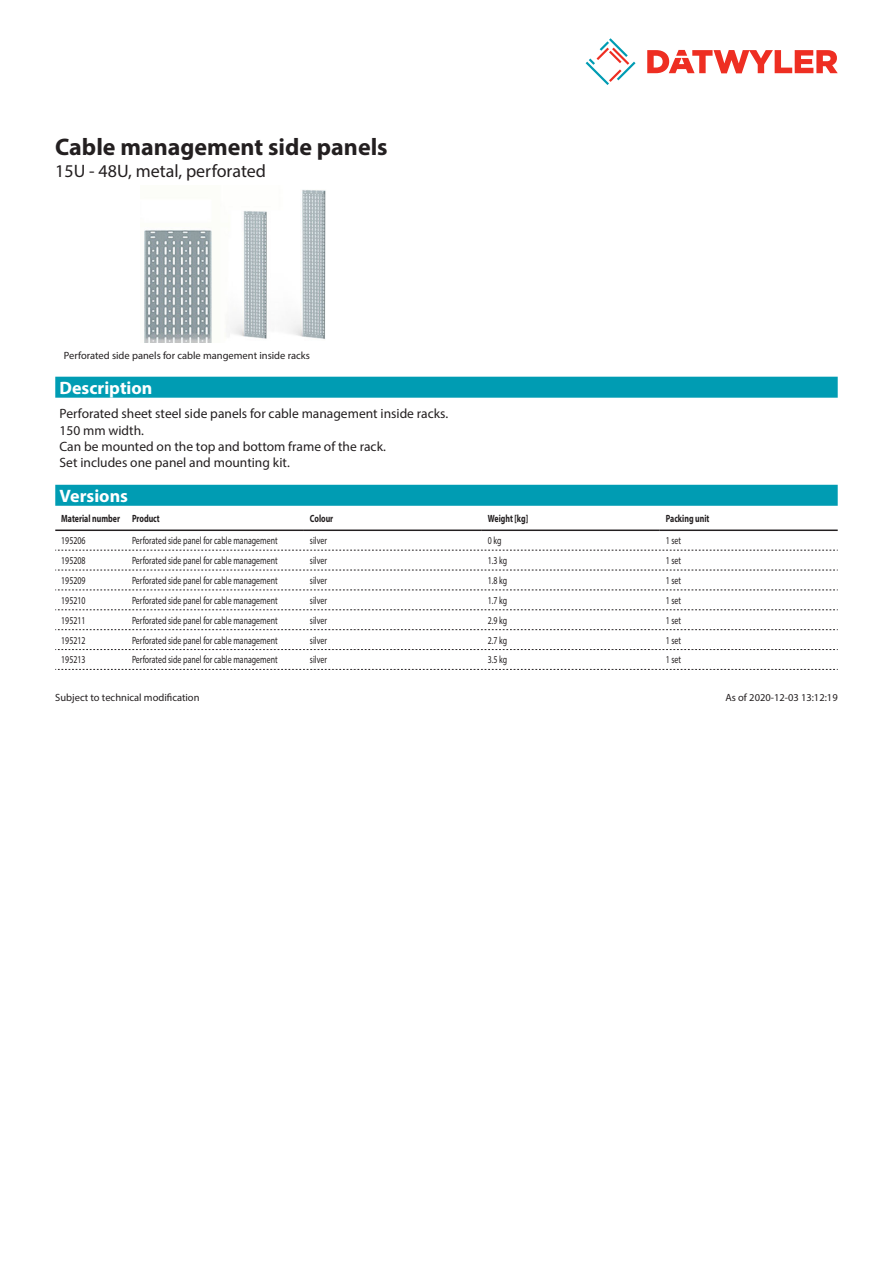
<style>
.page{position:relative;width:893px;height:1263px;background:#fff}
.page>*{position:absolute;margin:0;border:0;box-sizing:border-box;transform-origin:0 0}
.Product_Head{font:700 24px "Myriad Pro";color:#231f20}
.SubHead{font:18px "Myriad Pro";color:#231f20}
.Standard_Head_Proper{font:700 18px "Myriad Pro";color:#fff}
.Standard_text{font:13.5px/16.2px "Myriad Pro";color:#231f20}
.myriadlight{font:10.5px "Myriad Pro";color:#231f20;scale:.75 1}
.Footnote{font:10.5px "Myriad Pro";color:#231f20}
.imagetext{font:10.5px "Myriad Pro";color:#231f20}
.myriadbold{font:700 10.5px "Myriad Pro";color:#231f20;scale:.75 1}
</style>
<div class="page">
<svg style="left:586px;top:38px;width:49px;height:47px"></svg>
<svg style="left:647px;top:50px;width:191px;height:23px"></svg>
<img style="left:144px;top:190px;width:182px;height:153px">
<div style="left:55px;top:485px;width:783px;height:21px;background:#009cb3"></div>
<hr style="left:55px;top:529px;width:71px;height:2px;background:#231f20">
<hr style="left:126px;top:529px;width:178px;height:2px;background:#231f20">
<hr style="left:304px;top:529px;width:178px;height:2px;background:#231f20">
<hr style="left:482px;top:529px;width:178px;height:2px;background:#231f20">
<hr style="left:660px;top:529px;width:178px;height:2px;background:#231f20">
<svg style="left:55px;top:550px;width:783px;height:1px"></svg>
<svg style="left:55px;top:570px;width:783px;height:1px"></svg>
<svg style="left:55px;top:590px;width:783px;height:1px"></svg>
<svg style="left:55px;top:609px;width:783px;height:1px"></svg>
<svg style="left:55px;top:629px;width:783px;height:1px"></svg>
<svg style="left:55px;top:649px;width:783px;height:1px"></svg>
<svg style="left:55px;top:669px;width:783px;height:1px"></svg>
<div style="left:55px;top:377px;width:783px;height:21px;background:#009cb3"></div>
<p class="Product_Head" style="left:55px;top:131px;width:334px">Cable management side panels</p>
<p class="SubHead" style="left:55px;top:160px;width:212px">15U - 48U, metal, perforated</p>
<p class="imagetext" style="left:64px;top:349px;width:248px">Perforated side panels for cable mangement inside racks</p>
<p class="Standard_Head_Proper" style="left:60px;top:376px;width:94px">Description</p>
<p class="Standard_text" style="left:60px;top:406px;width:390px">Perforated sheet steel side panels for cable management inside racks.<br>150 mm width.<br>Can be mounted on the top and bottom frame of the rack.<br>Set includes one panel and mounting kit.</p>
<p class="Standard_Head_Proper" style="left:60px;top:484px;width:70px">Versions</p>
<p class="myriadbold" style="left:61px;top:511px;width:80px">Material number</p>
<p class="myriadbold" style="left:132px;top:511px;width:39px">Product</p>
<p class="myriadbold" style="left:310px;top:511px;width:33px">Colour</p>
<p class="myriadbold" style="left:488px;top:511px;width:55px">Weight [kg]</p>
<p class="myriadbold" style="left:666px;top:511px;width:60px">Packing unit</p>
<p class="myriadlight" style="left:61px;top:534px;width:34px">195206</p>
<p class="myriadlight" style="left:132px;top:534px;width:196px">Perforated side panel for cable management</p>
<p class="myriadlight" style="left:310px;top:534px;width:24px">silver</p>
<p class="myriadlight" style="left:488px;top:534px;width:20px">0 kg</p>
<p class="myriadlight" style="left:666px;top:534px;width:22px">1 set</p>
<p class="myriadlight" style="left:61px;top:554px;width:34px">195208</p>
<p class="myriadlight" style="left:132px;top:554px;width:196px">Perforated side panel for cable management</p>
<p class="myriadlight" style="left:310px;top:554px;width:24px">silver</p>
<p class="myriadlight" style="left:488px;top:554px;width:27px">1.3 kg</p>
<p class="myriadlight" style="left:666px;top:554px;width:22px">1 set</p>
<p class="myriadlight" style="left:61px;top:574px;width:34px">195209</p>
<p class="myriadlight" style="left:132px;top:574px;width:196px">Perforated side panel for cable management</p>
<p class="myriadlight" style="left:310px;top:574px;width:24px">silver</p>
<p class="myriadlight" style="left:488px;top:574px;width:27px">1.8 kg</p>
<p class="myriadlight" style="left:666px;top:574px;width:22px">1 set</p>
<p class="myriadlight" style="left:61px;top:594px;width:34px">195210</p>
<p class="myriadlight" style="left:132px;top:594px;width:196px">Perforated side panel for cable management</p>
<p class="myriadlight" style="left:310px;top:594px;width:24px">silver</p>
<p class="myriadlight" style="left:488px;top:594px;width:27px">1.7 kg</p>
<p class="myriadlight" style="left:666px;top:594px;width:22px">1 set</p>
<p class="myriadlight" style="left:61px;top:614px;width:34px">195211</p>
<p class="myriadlight" style="left:132px;top:614px;width:196px">Perforated side panel for cable management</p>
<p class="myriadlight" style="left:310px;top:614px;width:24px">silver</p>
<p class="myriadlight" style="left:488px;top:614px;width:27px">2.9 kg</p>
<p class="myriadlight" style="left:666px;top:614px;width:22px">1 set</p>
<p class="myriadlight" style="left:61px;top:633px;width:34px">195212</p>
<p class="myriadlight" style="left:132px;top:633px;width:196px">Perforated side panel for cable management</p>
<p class="myriadlight" style="left:310px;top:633px;width:24px">silver</p>
<p class="myriadlight" style="left:488px;top:633px;width:27px">2.7 kg</p>
<p class="myriadlight" style="left:666px;top:633px;width:22px">1 set</p>
<p class="myriadlight" style="left:61px;top:653px;width:34px">195213</p>
<p class="myriadlight" style="left:132px;top:653px;width:196px">Perforated side panel for cable management</p>
<p class="myriadlight" style="left:310px;top:653px;width:24px">silver</p>
<p class="myriadlight" style="left:488px;top:653px;width:27px">3.5 kg</p>
<p class="myriadlight" style="left:666px;top:653px;width:22px">1 set</p>
<p class="Footnote" style="left:55px;top:691px;width:146px">Subject to technical modification</p>
<p class="Footnote" style="left:725px;top:691px;width:114px">As of 2020-12-03 13:12:19</p>
</div>
